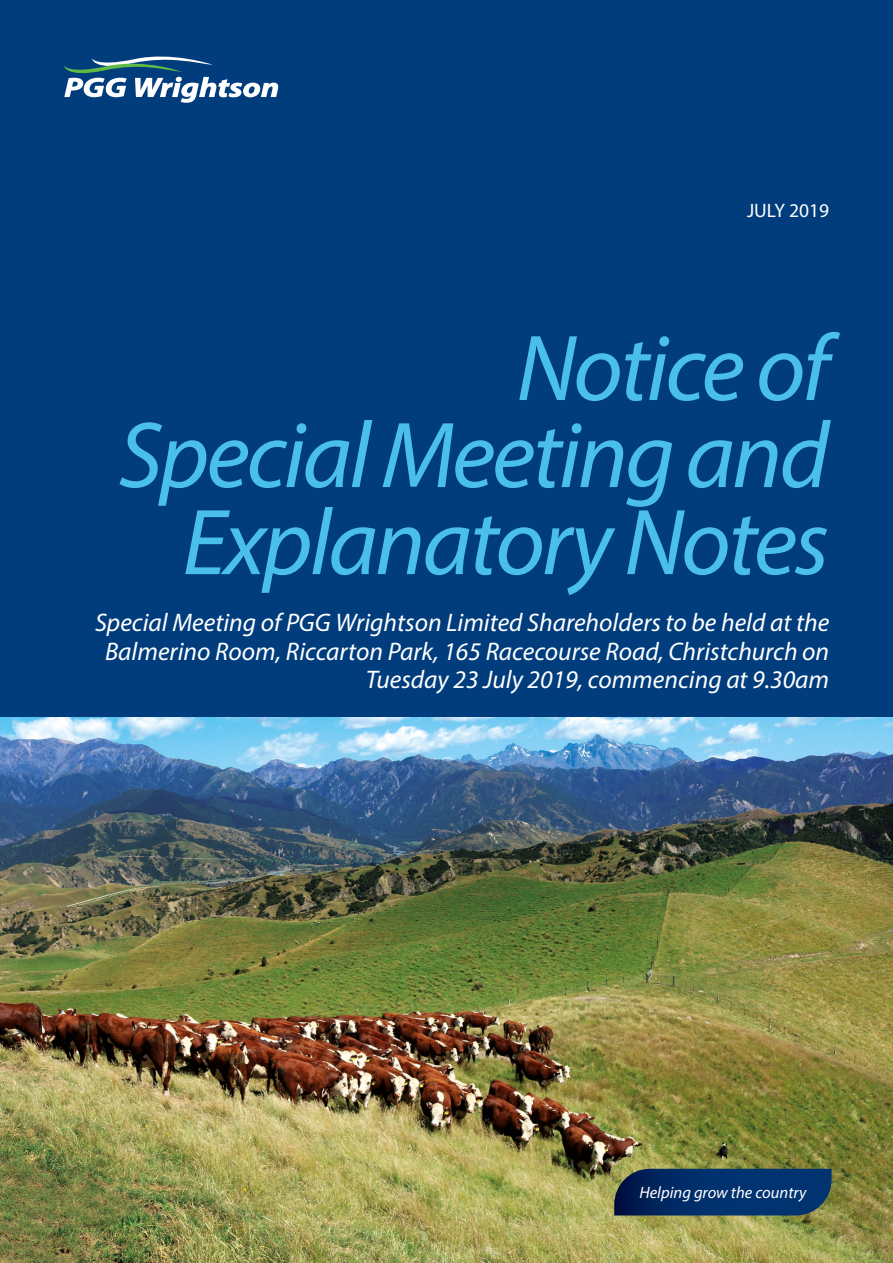
<style>
.page{position:relative;width:893px;height:1263px;background:#fff}
.page>*{position:absolute;margin:0;border:0;box-sizing:border-box;transform-origin:0 0}
.t1{font:italic 94.5px/87px "Myriad Pro";letter-spacing:-.03em;color:#4abfee;text-align:right}
.t2{font:italic 25.5px/28.5px "Myriad Pro";color:#fff;text-align:right}
.t3{font:19.5px "Myriad Pro";color:#fff}
.t4{font:italic 16.5px "Myriad Pro";color:#fff}
</style>
<div class="page">
<img style="left:0;top:716px;width:893px;height:547px">
<div style="left:0;top:0;width:893px;height:716px;background:#013d7d"></div>
<svg style="left:614px;top:1169px;width:218px;height:46px;background:#093266"></svg>
<svg style="left:64px;top:56px;width:214px;height:47px"></svg>
<p class="t3" style="left:747px;top:198px;width:84px">JULY 2019</p>
<h1 class="t1" style="left:118px;top:323px;width:712px">Notice of<br>Special Meeting and<br>Explanatory Notes</h1>
<p class="t2" style="left:95px;top:608px;width:736px">Special Meeting of PGG Wrightson Limited Shareholders to be held at the<br>Balmerino Room, Riccarton Park, 165 Racecourse Road, Christchurch on<br>Tuesday 23 July 2019, commencing at 9.30am</p>
<p class="t4" style="left:639px;top:1182px;width:168px">Helping grow the country</p>
</div>
